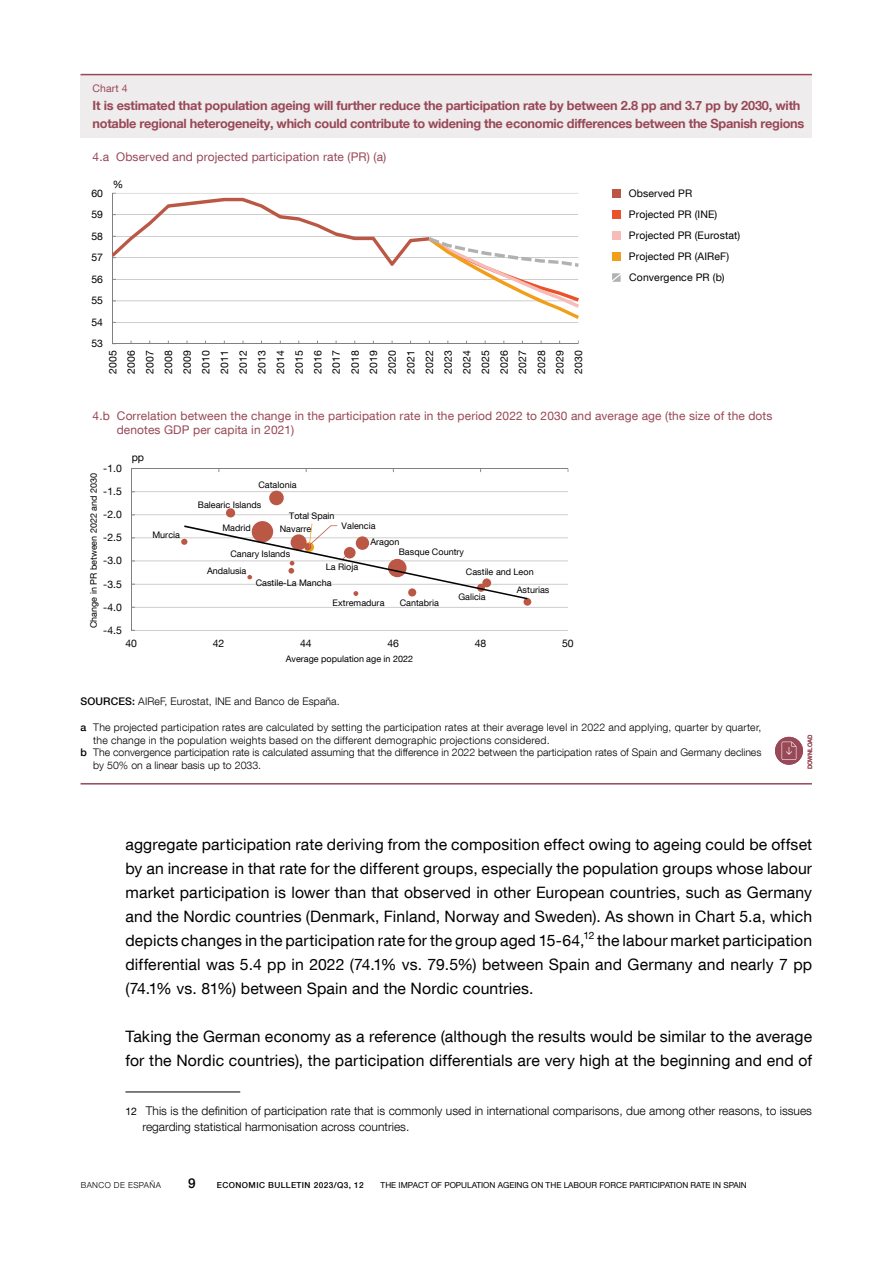
<style>
.page{position:relative;width:893px;height:1263px;background:#fff}
.page>*{position:absolute;margin:0;border:0;box-sizing:border-box;transform-origin:0 0}
.Texto_artículo{font:15.75px/24px "Bd E Neue Helvetica";letter-spacing:.01em;color:#000;text-align:justify}
.t1{font:500 13.5px "Bd E Neue Helvetica";color:#000}
.t2{font:700 12.75px/18px "Bd E Neue Helvetica";letter-spacing:-.02em;color:#984856}
.t3{font:12px/14.4px "Bd E Neue Helvetica";letter-spacing:.01em;color:#984856}
.Citas_1_texto{font:300 12px/16.5px "Bd E Neue Helvetica";color:#000}
.t4{font:300 10.5px "Bd E Neue Helvetica";letter-spacing:.02em;color:#000}
.t5{font:10.5px/18.6px "Bd E Neue Helvetica";letter-spacing:.01em;color:#000;text-align:justify}
.t6{font:300 10.5px "Bd E Neue Helvetica";color:#000}
.t7{font:10.5px "Bd E Neue Helvetica";letter-spacing:-.005em;color:#070405}
.t8{font:10.5px "Bd E Neue Helvetica";letter-spacing:.01em;color:#984856}
.t9{font:9px "Bd E Neue Helvetica";letter-spacing:.005em;color:#000}
.t10{font:8.25px "Bd E Neue Helvetica";color:#000}
.t11{font:500 8.25px "Bd E Neue Helvetica";letter-spacing:.05em;color:#000}
.t12{font:300 8.25px "Bd E Neue Helvetica";letter-spacing:.05em;color:#000}
.t13{font:500 6px "Bd E Neue Helvetica";color:#984856}
.s1{font-weight:500}
.s2{font-weight:400;font-size:10.5px}
</style>
<div class="page">
<hr style="left:125px;top:1091px;width:115px;height:1px;background:#000">
<div style="left:81px;top:75px;width:731px;height:63px;background:#efeced"></div>
<hr style="left:81px;top:74px;width:731px;height:1px;background:#984856">
<hr style="left:81px;top:783px;width:731px;height:1px;background:#984856">
<svg style="left:612px;top:273px;width:9px;height:9px"></svg>
<div style="left:612px;top:252px;width:9px;height:9px;background:#f19e1a"></div>
<div style="left:612px;top:231px;width:9px;height:9px;background:#f7bbb8"></div>
<div style="left:612px;top:210px;width:9px;height:9px;background:#ea5229"></div>
<div style="left:612px;top:189px;width:9px;height:9px;background:#ba5845"></div>
<hr style="left:112px;top:193px;width:1px;height:151px;background:#7f8080">
<hr style="left:112px;top:343px;width:466px;height:1px;background:#7f8080">
<svg style="left:112px;top:193px;width:467px;height:130px"></svg>
<hr style="left:131px;top:630px;width:437px;height:1px;background:#a6a5a5">
<hr style="left:131px;top:607px;width:437px;height:1px;background:#a6a5a5">
<hr style="left:131px;top:584px;width:437px;height:1px;background:#a6a5a5">
<hr style="left:131px;top:561px;width:437px;height:1px;background:#a6a5a5">
<hr style="left:131px;top:538px;width:437px;height:1px;background:#a6a5a5">
<hr style="left:131px;top:515px;width:437px;height:1px;background:#a6a5a5">
<hr style="left:131px;top:491px;width:437px;height:1px;background:#a6a5a5">
<hr style="left:131px;top:469px;width:1px;height:161px;background:#7f8080">
<hr style="left:131px;top:468px;width:437px;height:1px;background:#7f8080">
<div style="left:524px;top:598px;width:7px;height:8px;background:#ba5845;border-radius:50%"></div>
<div style="left:226px;top:508px;width:9px;height:9px;background:#ba5845;border-radius:50%"></div>
<div style="left:269px;top:491px;width:15px;height:14px;background:#ba5845;border-radius:50%"></div>
<svg style="left:252px;top:521px;width:21px;height:21px"></svg>
<svg style="left:181px;top:523px;width:346px;height:76px"></svg>
<svg style="left:775px;top:737px;width:28px;height:28px"></svg>
<svg style="left:782px;top:742px;width:14px;height:18px"></svg>
<p class="t8" style="left:93px;top:82px;width:37px">Chart 4</p>
<p class="t2" style="left:93px;top:96px;width:713px">It is estimated that population ageing will further reduce the participation rate by between 2.8 pp and 3.7 pp by 2030, with notable regional heterogeneity, which could contribute to widening the economic differences between the Spanish regions</p>
<p class="t3" style="left:93px;top:149px;width:295px">4.a Observed and projected participation rate (PR) (a)</p>
<p class="t5" style="left:91px;top:183px;width:13px">60</p>
<p class="t5" style="left:91px;top:205px;width:13px">59</p>
<p class="t5" style="left:91px;top:226px;width:13px">58</p>
<p class="t5" style="left:91px;top:248px;width:13px">57</p>
<p class="t5" style="left:91px;top:269px;width:13px">56</p>
<p class="t5" style="left:91px;top:291px;width:13px">55</p>
<p class="t5" style="left:91px;top:313px;width:13px">54</p>
<p class="t5" style="left:91px;top:334px;width:13px">53</p>
<p class="t5" style="left:113px;top:175px;width:12px">%</p>
<p class="t5" style="left:103px;top:374px;width:25px;rotate:-90deg">2005<br>2006<br>2007<br>2008<br>2009<br>2010<br>2011<br>2012<br>2013<br>2014<br>2015<br>2016<br>2017<br>2018<br>2019<br>2020<br>2021<br>2022<br>2023<br>2024<br>2025<br>2026<br>2027<br>2028<br>2029<br>2030</p>
<p class="t5" style="left:629px;top:184px;width:65px">Observed PR</p>
<p class="t5" style="left:629px;top:205px;width:90px">Projected PR (INE)</p>
<p class="t5" style="left:629px;top:226px;width:113px">Projected PR (Eurostat)</p>
<p class="t5" style="left:629px;top:247px;width:102px">Projected PR (AIReF)</p>
<p class="t5" style="left:629px;top:268px;width:97px">Convergence PR (b)</p>
<p class="t3" style="left:117px;top:408px;width:657px;text-indent:-24px">4.b Correlation between the change in the participation rate in the period 2022 to 2030 and average age (the size of the dots denotes GDP per capita in 2021)</p>
<p class="t7" style="left:103px;top:462px;width:20px">-1.0</p>
<p class="t9" style="left:88px;top:628px;width:157px;rotate:-90deg">Change in PR between 2022 and 2030</p>
<p class="t7" style="left:103px;top:485px;width:20px">-1.5</p>
<p class="t7" style="left:103px;top:508px;width:20px">-2.0</p>
<p class="t7" style="left:103px;top:531px;width:20px">-2.5</p>
<p class="t7" style="left:103px;top:554px;width:20px">-3.0</p>
<p class="t7" style="left:103px;top:577px;width:20px">-3.5</p>
<p class="t7" style="left:103px;top:600px;width:20px">-4.0</p>
<p class="t7" style="left:103px;top:623px;width:20px">-4.5</p>
<p class="t5" style="left:132px;top:448px;width:14px">pp</p>
<p class="t9" style="left:152px;top:529px;width:29px">Murcia</p>
<p class="t9" style="left:258px;top:480px;width:40px">Catalonia</p>
<p class="t9" style="left:198px;top:499px;width:65px">Balearic Islands</p>
<p class="t9" style="left:222px;top:522px;width:30px">Madrid</p>
<p class="t9" style="left:289px;top:510px;width:47px">Total Spain</p>
<p class="t9" style="left:342px;top:520px;width:36px">Valencia</p>
<p class="t9" style="left:280px;top:524px;width:33px">Navarre</p>
<p class="t9" style="left:230px;top:549px;width:61px">Canary Islands</p>
<p class="t9" style="left:207px;top:566px;width:41px">Andalusia</p>
<p class="t9" style="left:326px;top:562px;width:34px">La Rioja</p>
<p class="t9" style="left:370px;top:536px;width:31px">Aragon</p>
<p class="t9" style="left:399px;top:546px;width:67px">Basque Country</p>
<p class="t9" style="left:466px;top:566px;width:69px">Castile and Leon</p>
<p class="t9" style="left:256px;top:577px;width:77px">Castile-La Mancha</p>
<p class="t9" style="left:333px;top:597px;width:53px">Extremadura</p>
<p class="t9" style="left:400px;top:597px;width:41px">Cantabria</p>
<p class="t9" style="left:458px;top:591px;width:29px">Galicia</p>
<p class="t9" style="left:517px;top:584px;width:34px">Asturias</p>
<p class="t7" style="left:126px;top:637px;width:13px">40</p>
<p class="t7" style="left:213px;top:637px;width:13px">42</p>
<p class="t7" style="left:300px;top:637px;width:13px">44</p>
<p class="t7" style="left:387px;top:637px;width:13px">46</p>
<p class="t7" style="left:475px;top:637px;width:13px">48</p>
<p class="t7" style="left:562px;top:637px;width:13px">50</p>
<p class="t9" style="left:286px;top:654px;width:129px">Average population age in 2022</p>
<p class="t4" style="left:81px;top:695px;width:261px"><span class="s1">SOURCES:</span> AIReF, Eurostat, INE and Banco de España.</p>
<p class="t4" style="left:81px;top:721px;width:682px"><span class="s1">a</span> The projected participation rates are calculated by setting the participation rates at their average level in 2022 and applying, quarter by quarter,</p>
<p class="t4" style="left:93px;top:733px;width:458px">the change in the population weights based on the different demographic projections considered.</p>
<p class="t6" style="left:81px;top:746px;width:682px"><span class="s1">b</span> The convergence participation rate is calculated assuming that the difference in 2022 between the participation rates of Spain and Germany declines</p>
<p class="t6" style="left:93px;top:759px;width:169px">by 50% on a linear basis up to 2033.</p>
<p class="t13" style="left:806px;top:769px;width:37px;rotate:-90deg">DOWNLOAD</p>
<p class="Texto_artículo" style="left:125px;top:832px;width:688px">aggregate participation rate deriving from the composition effect owing to ageing could be offset by an increase in that rate for the different groups, especially the population groups whose labour market participation is lower than that observed in other European countries, such as Germany and the Nordic countries (Denmark, Finland, Norway and Sweden). As shown in Chart 5.a, which depicts changes in the participation rate for the group aged 15-64,<sup>12</sup> the labour market participation differential was 5.4 pp in 2022 (74.1% vs. 79.5%) between Spain and Germany and nearly 7 pp (74.1% vs. 81%) between Spain and the Nordic countries.</p>
<p class="Texto_artículo" style="left:125px;top:1024px;width:688px">Taking the German economy as a reference (although the results would be similar to the average for the Nordic countries), the participation differentials are very high at the beginning and end of</p>
<p class="Citas_1_texto" style="left:142px;top:1102px;width:671px;text-indent:-17px"><span class="s2">12</span> This is the definition of participation rate that is commonly used in international comparisons, due among other reasons, to issues regarding statistical harmonisation across countries.</p>
<p class="t12" style="left:81px;top:1180px;width:82px">BANCO DE ESPAÑA</p>
<p class="t1" style="left:188px;top:1175px;width:9px">9</p>
<p class="t11" style="left:217px;top:1180px;width:148px">ECONOMIC BULLETIN 2023/Q3, 12</p>
<p class="t10" style="left:381px;top:1180px;width:368px">THE IMPACT OF POPULATION AGEING ON THE LABOUR FORCE PARTICIPATION RATE IN SPAIN</p>
</div>
